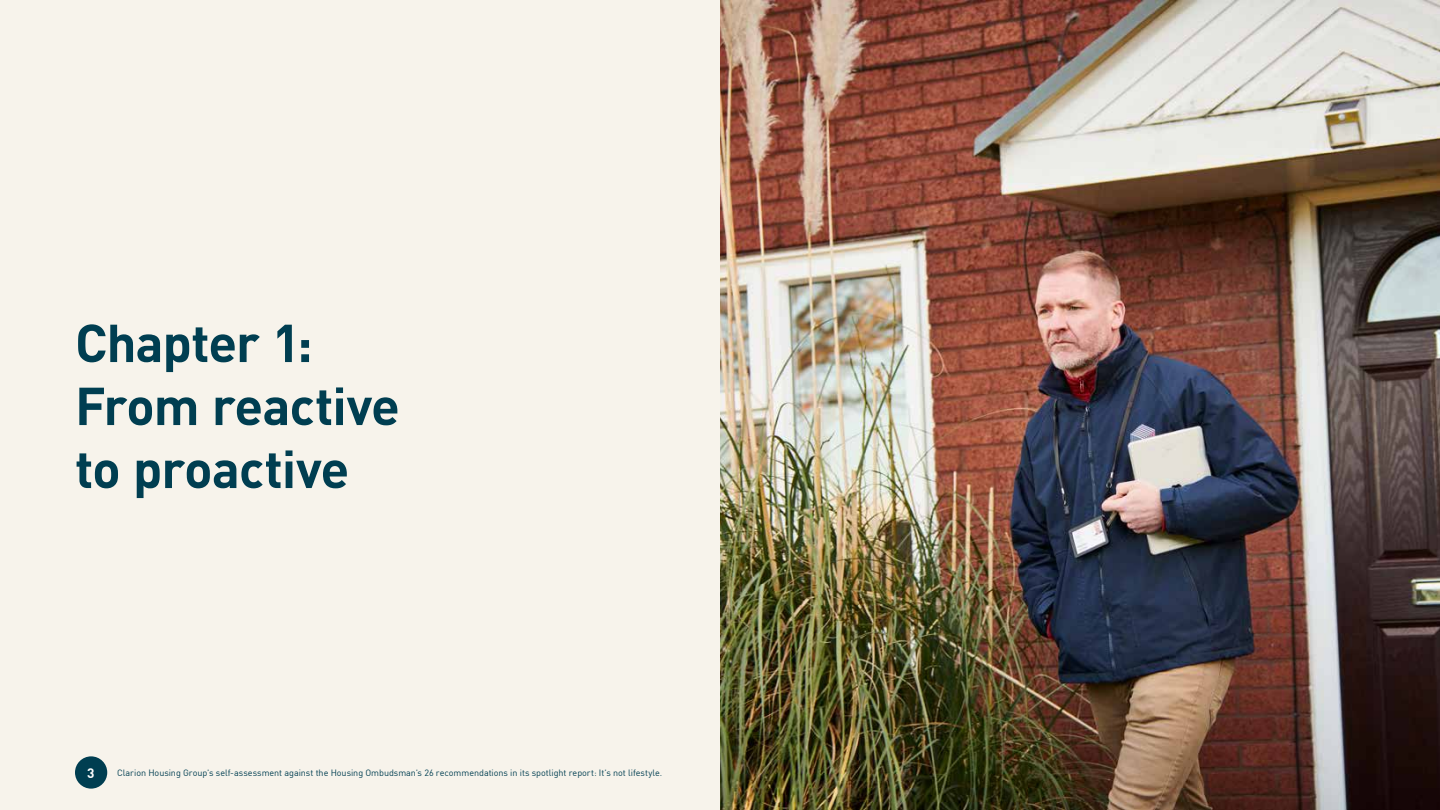
<style>
.page{position:relative;width:1440px;height:810px;background:#f7f3eb}
.page>*{position:absolute;margin:0;border:0;box-sizing:border-box;transform-origin:0 0}
.t1{font:700 52.5px/63px "DINOT";letter-spacing:-.02em;color:#003e51}
.t2{font:700 13.5px "DINOT";color:#fff}
.t3{font:9px "DINOT";letter-spacing:-.005em;color:#003e51}
</style>
<div class="page">
<div style="left:75px;top:756px;width:32px;height:33px;background:#003e51;border-radius:50%"></div>
<img style="left:720px;top:0;width:720px;height:810px">
<h1 class="t1" style="left:75px;top:307px;width:326px">Chapter 1:<br>From reactive to proactive</h1>
<h2 class="t2" style="left:87px;top:762px;width:9px">3</h2>
<p class="t3" style="left:117px;top:766px;width:547px">Clarion Housing Group’s self-assessment against the Housing Ombudsman’s 26 recommendations in its spotlight report: It’s not lifestyle.</p>
</div>
